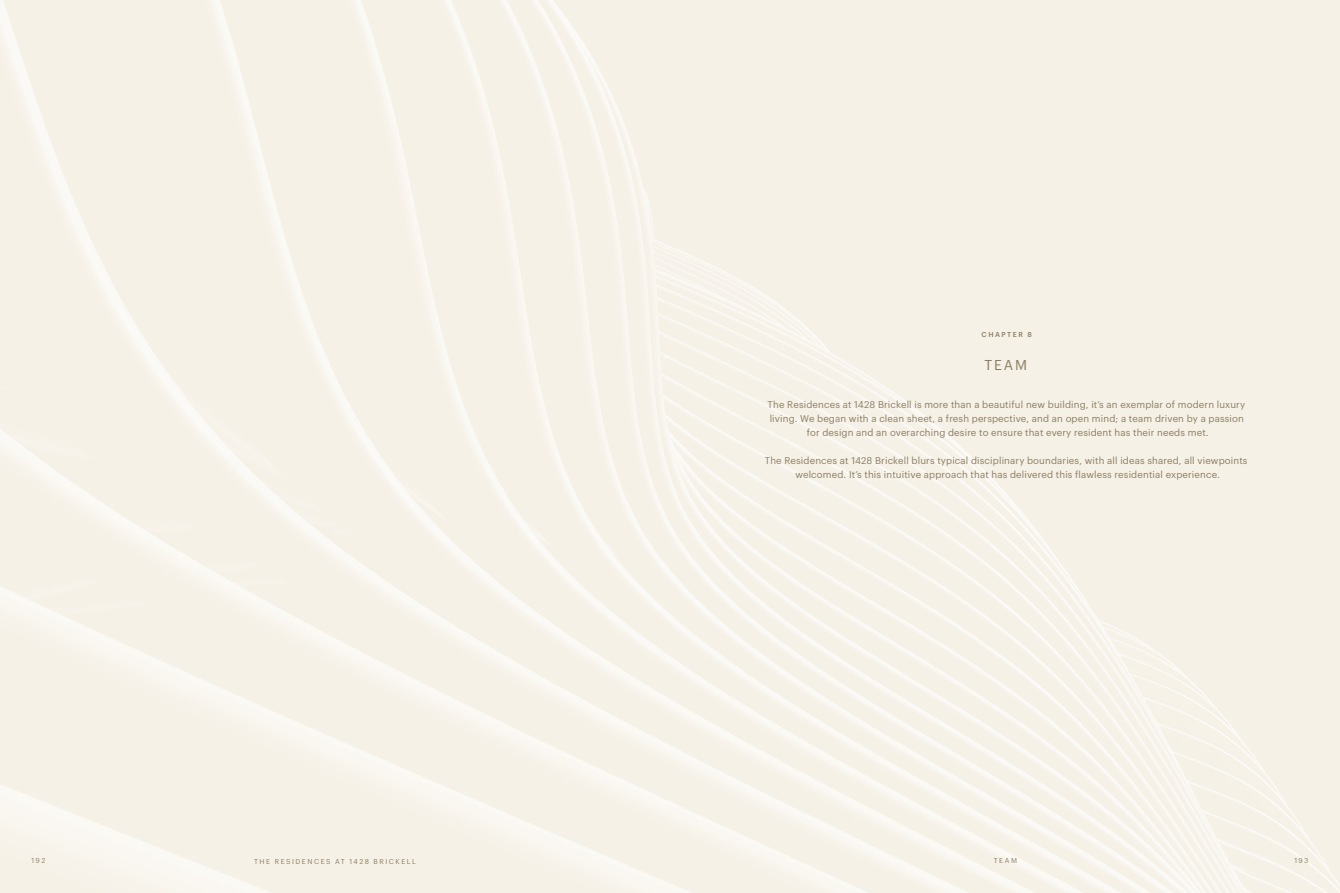
<style>
.page{position:relative;width:1340px;height:893px;background:#fff}
.page>*{position:absolute;margin:0;border:0;box-sizing:border-box;transform-origin:0 0}
.t1{font:14px "Graphik";color:#8c7d61}
.t2{font:9.62px/14px "Graphik";letter-spacing:.015em;color:#8c7d61;text-align:center}
.t3{font:7px "Graphik";letter-spacing:.215em;color:#8b7235}
.t4{font:500 7px "Graphik";letter-spacing:.21em;color:#8c7d61}
</style>
<div class="page">
<p class="t4" style="left:981px;top:329px;width:52px">CHAPTER 8</p>
<h1 class="t1" style="left:984px;top:355px;width:44px">TEAM</h1>
<p class="t2" style="left:767px;top:396px;width:479px">The Residences at 1428 Brickell is more than a beautiful new building, it’s an exemplar of modern luxury living. We began with a clean sheet, a fresh perspective, and an open mind; a team driven by a passion for design and an overarching desire to ensure that every resident has their needs met.</p>
<p class="t2" style="left:764px;top:452px;width:484px">The Residences at 1428 Brickell blurs typical disciplinary boundaries, with all ideas shared, all viewpoints welcomed. It’s this intuitive approach that has delivered this flawless residential experience.</p>
<p class="t3" style="left:32px;top:855px;width:15px">192</p>
<p class="t3" style="left:254px;top:856px;width:163px">THE RESIDENCES AT 1428 BRICKELL</p>
<p class="t3" style="left:993px;top:855px;width:25px">TEAM</p>
<p class="t3" style="left:1294px;top:855px;width:16px">193</p>
</div>
